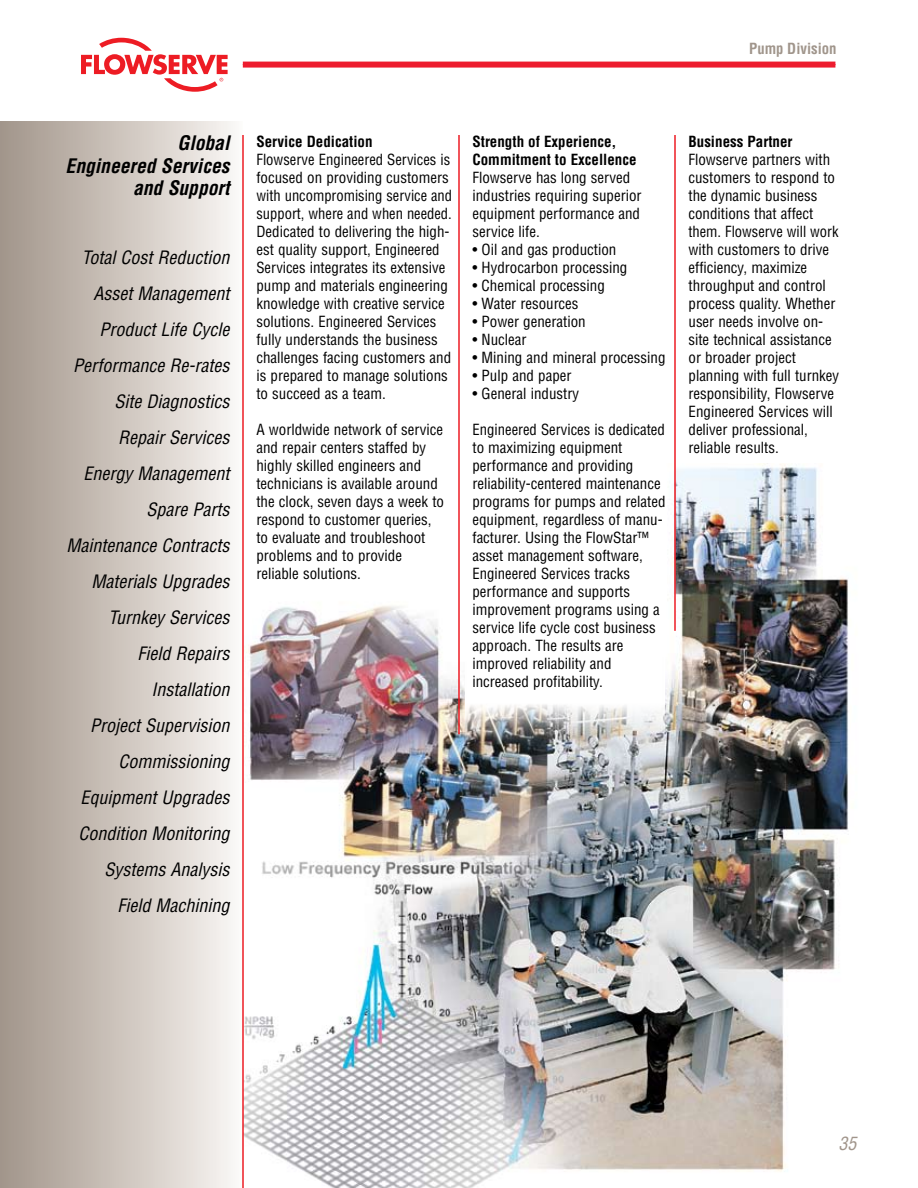
<style>
.page{position:relative;width:918px;height:1188px;background:#fff}
.page>*{position:absolute;margin:0;border:0;box-sizing:border-box;transform-origin:0 0}
.t1{font:italic 700 condensed 19.5px/22.5px "Helvetica";color:#000;text-align:right}
.t2{font:italic condensed 18px/36px "Helvetica";color:#000;text-align:right}
.t3{font:italic condensed 18px "Helvetica";color:#a1958b}
.t4{font:condensed 15px/18px "Helvetica";color:#000}
.t5{font:700 condensed 15px/18px "Helvetica";color:#000}
.t6{font:700 condensed 15px "Helvetica LT Std";color:#a0958b}
</style>
<div class="page">
<svg style="left:81px;top:38px;width:147px;height:54px"></svg>
<div style="left:243px;top:62px;width:592px;height:6px;background:#ed1c2e"></div>
<img style="left:244px;top:464px;width:605px;height:724px">
<div style="left:0;top:122px;width:243px;height:1066px;background:linear-gradient(to right,#a19488,#fbf8f5)"></div>
<hr style="left:674px;top:135px;width:2px;height:496px;background:#ed1c24">
<hr style="left:458px;top:135px;width:2px;height:599px;background:#ed1c24">
<hr style="left:242px;top:135px;width:2px;height:1053px;background:#ed1c24">
<svg style="left:465px;top:553px;width:200px;height:205px"></svg>
<p class="t6" style="left:749px;top:39px;width:89px">Pump Division</p>
<h1 class="t1" style="left:66px;top:132px;width:165px">Global<br>Engineered Services and Support</h1>
<p class="t2" style="left:67px;top:239px;width:164px">Total Cost Reduction<br>Asset Management<br>Product Life Cycle<br>Performance Re-rates<br>Site Diagnostics<br>Repair Services<br>Energy Management<br>Spare Parts<br>Maintenance Contracts<br>Materials Upgrades<br>Turnkey Services<br>Field Repairs<br>Installation<br>Project Supervision<br>Commissioning<br>Equipment Upgrades<br>Condition Monitoring<br>Systems Analysis<br>Field Machining</p>
<p class="t5" style="left:256px;top:132px;width:118px">Service Dedication</p>
<p class="t4" style="left:256px;top:150px;width:197px">Flowserve Engineered Services is focused on providing customers with uncompromising service and support, where and when needed.<br>Dedicated to delivering the high&shy;est quality support, Engineered<br>Services integrates its extensive pump and materials engineering knowledge with creative service solutions. Engineered Services fully understands the business challenges facing customers and is prepared to manage solutions to succeed as a team.</p>
<p class="t4" style="left:256px;top:420px;width:189px">A worldwide network of service and repair centers staffed by highly skilled engineers and technicians is available around the clock, seven days a week to respond to customer queries, to evaluate and troubleshoot problems and to provide reliable solutions.</p>
<p class="t5" style="left:472px;top:132px;width:166px">Strength of Experience,<br>Commitment to Excellence</p>
<p class="t4" style="left:472px;top:168px;width:171px">Flowserve has long served industries requiring superior equipment performance and service life.</p>
<p class="t4" style="left:472px;top:240px;width:145px">• Oil and gas production</p>
<p class="t4" style="left:472px;top:258px;width:156px">• Hydrocarbon processing</p>
<p class="t4" style="left:472px;top:276px;width:134px">• Chemical processing</p>
<p class="t4" style="left:472px;top:294px;width:107px">• Water resources</p>
<p class="t4" style="left:472px;top:312px;width:115px">• Power generation</p>
<p class="t4" style="left:472px;top:330px;width:56px">• Nuclear</p>
<p class="t4" style="left:472px;top:348px;width:195px">• Mining and mineral processing</p>
<p class="t4" style="left:472px;top:366px;width:101px">• Pulp and paper</p>
<p class="t4" style="left:472px;top:384px;width:108px">• General industry</p>
<p class="t4" style="left:472px;top:420px;width:195px">Engineered Services is dedicated to maximizing equipment performance and providing reliability-centered maintenance programs for pumps and related equipment, regardless of manu&shy;facturer. Using the FlowStar™ asset management software,<br>Engineered Services tracks performance and supports improvement programs using a service life cycle cost business approach. The results are improved reliability and increased profitability.</p>
<p class="t5" style="left:688px;top:132px;width:106px">Business Partner</p>
<p class="t4" style="left:688px;top:150px;width:152px">Flowserve partners with customers to respond to the dynamic business conditions that affect them. Flowserve will work with customers to drive efficiency, maximize throughput and control process quality. Whether user needs involve on&shy;site technical assistance or broader project planning with full turnkey responsibility, Flowserve<br>Engineered Services will deliver professional, reliable results.</p>
<p class="t3" style="left:838px;top:1132px;width:19px">35</p>
</div>
